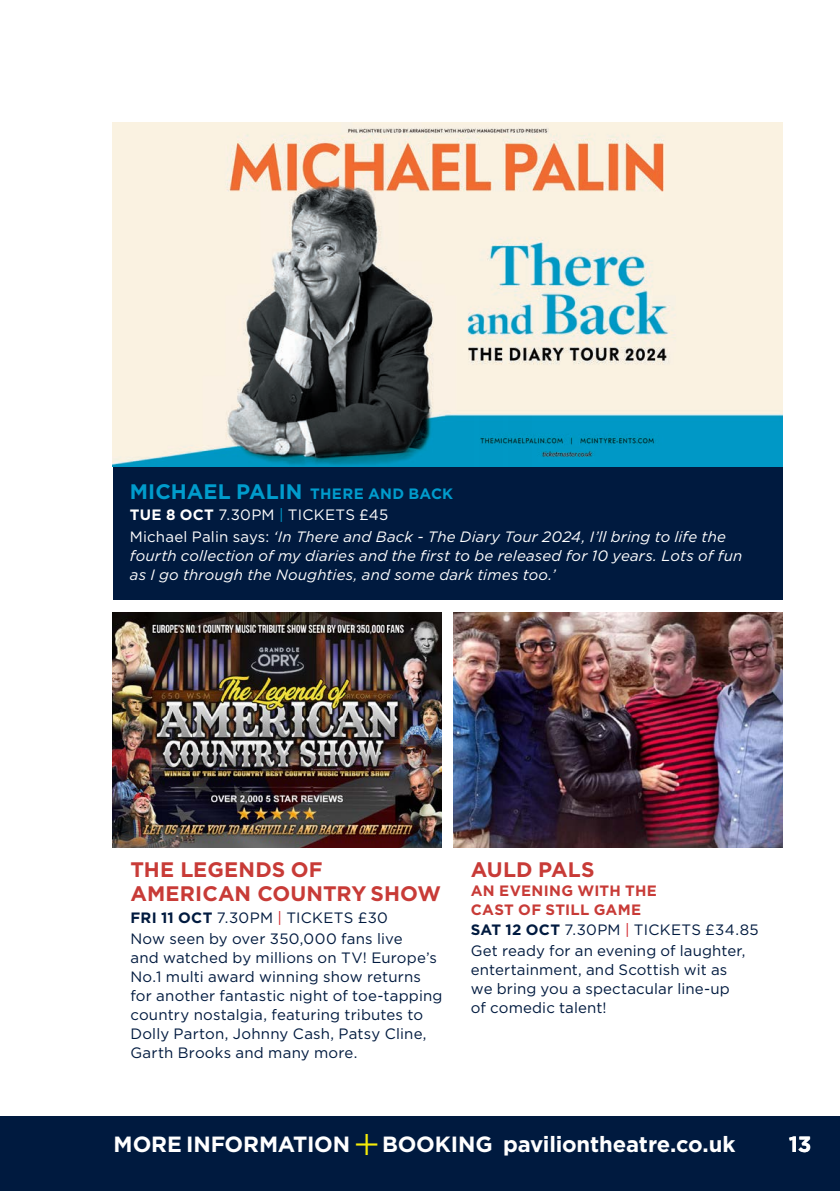
<style>
.page{position:relative;width:840px;height:1191px;background:#fff}
.page>*{position:absolute;margin:0;border:0;box-sizing:border-box;transform-origin:0 0}
.t1{font:700 22px "Gotham";letter-spacing:-.01em;color:#fff}
.Body_Copy__Regular{font:700 21px/24px "Gotham";color:#c83b37}
.Body_Copy__Regular-2{font:700 21px "Gotham";color:#009ccc}
.Body_Copy__Regular-3{font:15px/19px "Gotham";letter-spacing:.01em;color:#001a3f}
.Body_Copy__Regular-4{font:italic 15px/19px "Gotham";letter-spacing:.01em;color:#fff}
.Body_Copy__Regular-5{font:700 15px/19px "Gotham";letter-spacing:.015em;color:#c83b37}
.Body_Copy__Regular-6{font:15px "Gotham";letter-spacing:.02em;color:#fff}
.s1{font-size:15px}
.s2{font-weight:700}
.s3{color:#009ccc}
.s4{font-style:normal}
.s5{color:#d1232a}
.s6{font-weight:300;font-size:44px;color:#f5ec09}
</style>
<div class="page">
<div style="left:0;top:1116px;width:839px;height:75px;background:#001a3f"></div>
<img style="left:113px;top:612px;width:328px;height:235px">
<img style="left:453px;top:612px;width:329px;height:235px">
<div style="left:113px;top:169px;width:669px;height:430px;background:#001a3f"></div>
<img style="left:113px;top:123px;width:669px;height:344px">
<p class="Body_Copy__Regular-2" style="left:130px;top:477px;width:325px">MICHAEL PALIN <span class="s1">THERE AND BACK</span></p>
<p class="Body_Copy__Regular-6" style="left:130px;top:505px;width:260px"><span class="s2">TUE 8 OCT</span> 7.30PM <span class="s3">|</span> TICKETS £45</p>
<p class="Body_Copy__Regular-4" style="left:130px;top:527px;width:613px"><span class="s4">Michael Palin says:</span> ‘In There and Back - The Diary Tour 2024, I’ll bring to life the fourth collection of my diaries and the first to be released for 10 years. Lots of fun as I go through the Noughties, and some dark times too.’</p>
<p class="Body_Copy__Regular" style="left:130px;top:857px;width:312px">THE LEGENDS OF<br>AMERICAN COUNTRY SHOW</p>
<p class="Body_Copy__Regular-3" style="left:130px;top:907px;width:259px"><span class="s2">FRI 11 OCT</span> 7.30PM <span class="s5">|</span> TICKETS £30</p>
<p class="Body_Copy__Regular-3" style="left:130px;top:929px;width:313px">Now seen by over 350,000 fans live<br>and watched by millions on TV! Europe’s No.1 multi award winning show returns for another fantastic night of toe-tapping country nostalgia, featuring tributes to Dolly Parton, Johnny Cash, Patsy Cline, Garth Brooks and many more.</p>
<p class="Body_Copy__Regular" style="left:470px;top:857px;width:125px">AULD PALS</p>
<p class="Body_Copy__Regular-5" style="left:470px;top:880px;width:187px">AN EVENING WITH THE<br>CAST OF STILL GAME</p>
<p class="Body_Copy__Regular-3" style="left:470px;top:920px;width:289px"><span class="s2">SAT 12 OCT</span> 7.30PM <span class="s5">|</span> TICKETS £34.85</p>
<p class="Body_Copy__Regular-3" style="left:470px;top:940px;width:276px">Get ready for an evening of laughter, entertainment, and Scottish wit as we bring you a spectacular line-up of comedic talent!</p>
<h1 class="t1" style="left:114px;top:1129px;width:623px">MORE INFORMATION <span class="s6">+</span> BOOKING paviliontheatre.co.uk</h1>
<h1 class="t1" style="left:788px;top:1129px;width:24px">13</h1>
</div>
